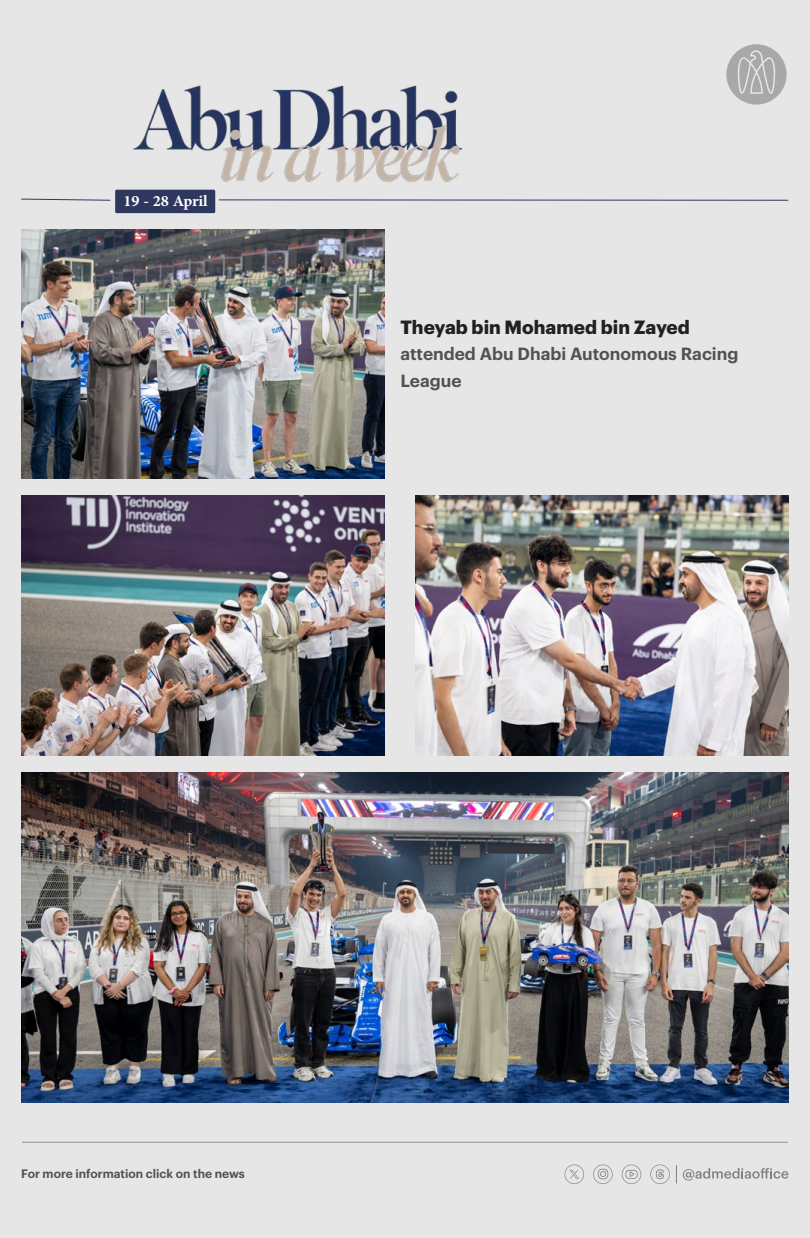
<style>
.page{position:relative;width:810px;height:1238px;background:#e5e6e5}
.page>*{position:absolute;margin:0;border:0;box-sizing:border-box;transform-origin:0 0}
.t1{font:700 22.2px "Adobe Arabic";letter-spacing:-.01em;color:#fff}
.t2{font:700 18.75px "Graphik";color:#212121}
.t3{font:600 17.25px/26.2px "Graphik";color:#515151}
.t4{font:600 12px "Graphik";color:#515151}
</style>
<div class="page">
<svg style="left:726px;top:44px;width:61px;height:61px"></svg>
<div style="left:115px;top:190px;width:100px;height:23px;background:#2e385e;border-radius:2px"></div>
<svg style="left:219px;top:199px;width:570px;height:2px"></svg>
<img style="left:134px;top:85px;width:328px;height:98px">
<svg style="left:21px;top:198px;width:90px;height:3px"></svg>
<img style="left:22px;top:495px;width:363px;height:260px">
<img style="left:22px;top:230px;width:363px;height:248px">
<img style="left:416px;top:495px;width:372px;height:260px">
<img style="left:22px;top:772px;width:766px;height:330px">
<hr style="left:22px;top:1141px;width:766px;height:1px;background:#2e385f">
<svg style="left:622px;top:1164px;width:19px;height:20px"></svg>
<svg style="left:683px;top:1168px;width:105px;height:12px"></svg>
<svg style="left:650px;top:1164px;width:20px;height:20px"></svg>
<svg style="left:565px;top:1164px;width:19px;height:20px"></svg>
<svg style="left:593px;top:1164px;width:20px;height:20px"></svg>
<svg style="left:676px;top:1165px;width:1px;height:18px"></svg>
<p class="t1" style="left:124px;top:185px;width:86px">19 28- April</p>
<p class="t2" style="left:400px;top:313px;width:291px">Theyab bin Mohamed bin Zayed</p>
<p class="t3" style="left:400px;top:339px;width:340px">attended Abu Dhabi Autonomous Racing<br>League</p>
<p class="t4" style="left:21px;top:1164px;width:225px">For more information click on the news</p>
</div>
